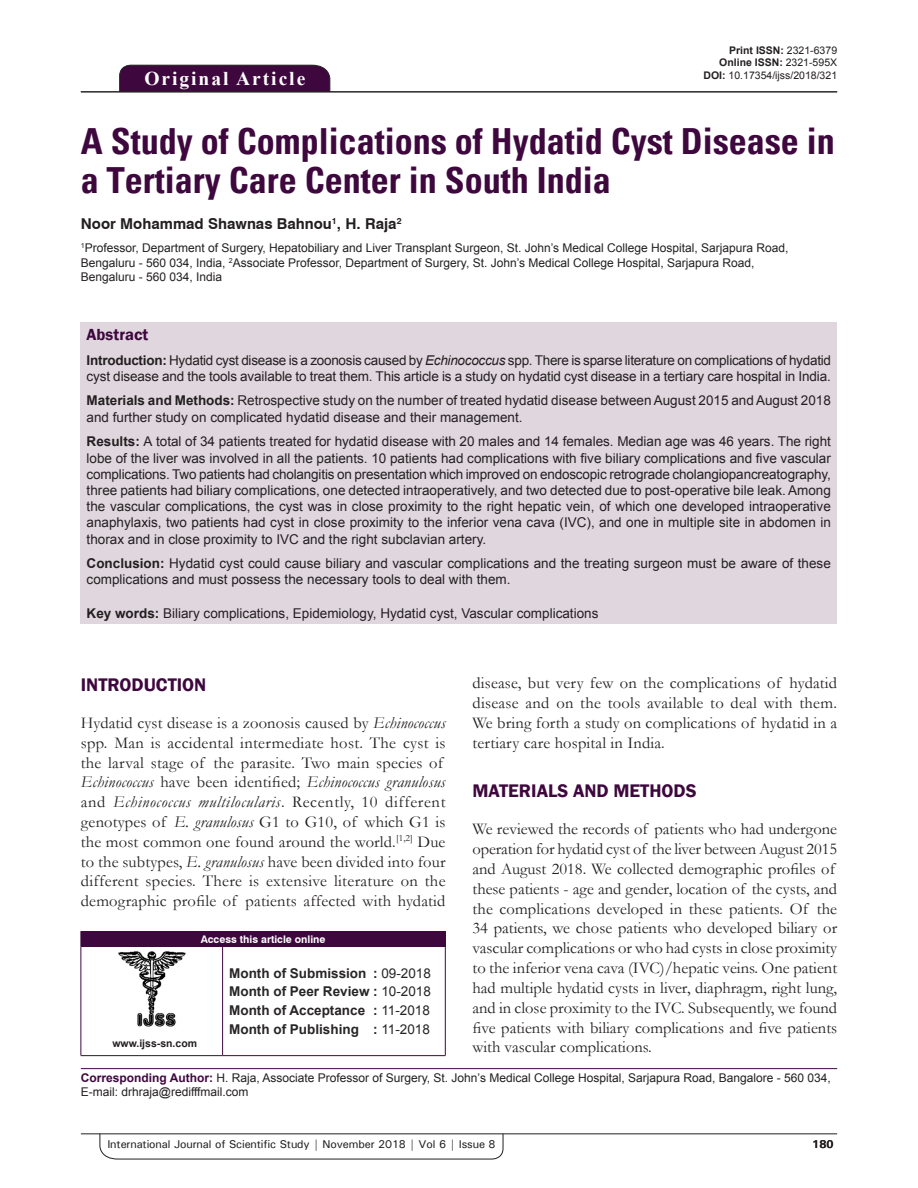
<style>
.page{position:relative;width:918px;height:1188px;background:#fff}
.page>*{position:absolute;margin:0;border:0;box-sizing:border-box;transform-origin:0 0}
.AT{font:700 condensed 36px/39px "Univers";color:#3e083e}
.AH{font:700 19.5px "Times New Roman";letter-spacing:.1em;color:#fff}
.t1{font:600 18.75px "Franklin Gothic";color:#3e083e}
.TX{font:16.5px/19.8px "Garamond";color:#231f20}
.ABSH{font:600 16.5px "Franklin Gothic";color:#3e083e}
.AU{font:700 15px "Swiss 721 BT";color:#231f20}
.ABS{font:13.5px/16.2px "Arial";color:#231f20}
.HIS{font:700 13.5px/18.8px "Arial";color:#282526;text-align:justify}
.KWD{font:13.5px "Arial";color:#231f20}
.AFF{font:12px/14.4px "Arial";color:#231f20}
.ADD{font:12px/14.4px "Arial";color:#231f20}
.RF{font:500 11.25px "Univers";letter-spacing:-.01em;color:#231f20}
.t2{font:700 11.25px "Univers";color:#231f20}
.DOI{font:700 10.5px "Arial";color:#231f20}
.DOI-2{font:10.5px "Arial";color:#231f20}
.AAO{font:700 10.5px "Swiss 721 BT";color:#fff}
.Web{font:700 10.5px "Arial";color:#231f20}
.s1{font-weight:400}
.s2{font-weight:700}
.s3{font-style:italic}
.s4{font-weight:700;color:#3e083e}
</style>
<div class="page">
<hr style="left:81px;top:1134px;width:756px;height:1px;background:#231f20">
<svg style="left:100px;top:1133px;width:403px;height:26px"></svg>
<div style="left:119px;top:65px;width:211px;height:26px;background:#3e083e"></div>
<hr style="left:81px;top:91px;width:756px;height:1px;background:#231f20">
<div style="left:81px;top:322px;width:756px;height:302px;background:#e0d7de"></div>
<div style="left:81px;top:931px;width:364px;height:15px;background:#3e083e"></div>
<svg style="left:445px;top:931px;width:1px;height:15px"></svg>
<hr style="left:81px;top:946px;width:142px;height:1px;background:#3e083e">
<hr style="left:81px;top:947px;width:1px;height:108px;background:#3e083e">
<hr style="left:81px;top:1055px;width:142px;height:1px;background:#231f20">
<hr style="left:223px;top:946px;width:223px;height:1px;background:#3e083e">
<hr style="left:222px;top:947px;width:1px;height:108px;background:#3e083e">
<hr style="left:445px;top:947px;width:1px;height:108px;background:#3e083e">
<hr style="left:223px;top:1055px;width:223px;height:1px;background:#3e083e">
<img style="left:118px;top:951px;width:68px;height:76px">
<hr style="left:81px;top:1068px;width:756px;height:1px;background:#3e083e">
<p class="AH" style="left:144px;top:64px;width:162px">Original Article</p>
<p class="DOI" style="left:729px;top:43px;width:109px">Print ISSN: <span class="s1">2321-6379</span></p>
<p class="DOI" style="left:719px;top:56px;width:119px">Online ISSN: <span class="s1">2321-595X</span></p>
<p class="DOI-2" style="left:704px;top:68px;width:135px"><span class="s2">DOI:</span> 10.17354/ijss/2018/321</p>
<p class="AT" style="left:81px;top:122px;width:755px">A Study of Complications of Hydatid Cyst Disease in a Tertiary Care Center in South India</p>
<p class="AU" style="left:81px;top:215px;width:322px">Noor Mohammad Shawnas Bahnou<sup>1</sup>, H. Raja<sup>2</sup></p>
<p class="AFF" style="left:81px;top:241px;width:709px"><sup>1</sup>Professor, Department of Surgery, Hepatobiliary and Liver Transplant Surgeon, St. John’s Medical College Hospital, Sarjapura Road,<br>Bengaluru - 560 034, India, <sup>2</sup>Associate Professor, Department of Surgery, St. John’s Medical College Hospital, Sarjapura Road,<br>Bengaluru - 560 034, India</p>
<p class="ABSH" style="left:87px;top:324px;width:63px">Abstract</p>
<p class="ABS" style="left:87px;top:352px;width:746px"><span class="s2">Introduction:</span> Hydatid cyst disease is a zoonosis caused by <span class="s3">Echinococcus</span> spp. There is sparse literature on complications of hydatid cyst disease and the tools available to treat them. This article is a study on hydatid cyst disease in a tertiary care hospital in India.</p>
<p class="ABS" style="left:87px;top:393px;width:746px"><span class="s2">Materials and Methods:</span> Retrospective study on the number of treated hydatid disease between August 2015 and August 2018 and further study on complicated hydatid disease and their management.</p>
<p class="ABS" style="left:87px;top:434px;width:746px;text-align:justify"><span class="s2">Results:</span> A total of 34 patients treated for hydatid disease with 20 males and 14 females. Median age was 46 years. The right lobe of the liver was involved in all the patients. 10 patients had complications with five biliary complications and five vascular complications. Two patients had cholangitis on presentation which improved on endoscopic retrograde cholangiopancreatography, three patients had biliary complications, one detected intraoperatively, and two detected due to post-operative bile leak. Among the vascular complications, the cyst was in close proximity to the right hepatic vein, of which one developed intraoperative anaphylaxis, two patients had cyst in close proximity to the inferior vena cava (IVC), and one in multiple site in abdomen in thorax and in close proximity to IVC and the right subclavian artery.</p>
<p class="ABS" style="left:87px;top:556px;width:746px"><span class="s2">Conclusion:</span> Hydatid cyst could cause biliary and vascular complications and the treating surgeon must be aware of these complications and must possess the necessary tools to deal with them.</p>
<p class="KWD" style="left:87px;top:604px;width:513px"><span class="s2">Key words:</span> Biliary complications, Epidemiology, Hydatid cyst, Vascular complications</p>
<p class="TX" style="left:473px;top:673px;width:366px;text-align:justify">disease, but very few on the complications of hydatid disease and on the tools available to deal with them.<br>We bring forth a study on complications of hydatid in a tertiary care hospital in India.</p>
<h1 class="t1" style="left:473px;top:779px;width:226px">MATERIALS AND METHODS</h1>
<p class="TX" style="left:473px;top:819px;width:366px">We reviewed the records of patients who had undergone operation for hydatid cyst of the liver between August 2015 and August 2018. We collected demographic profiles of these patients - age and gender, location of the cysts, and the complications developed in these patients. Of the 34 patients, we chose patients who developed biliary or vascular complications or who had cysts in close proximity to the inferior vena cava (IVC)/hepatic veins. One patient had multiple hydatid cysts in liver, diaphragm, right lung, and in close proximity to the IVC. Subsequently, we found five patients with biliary complications and five patients with vascular complications.</p>
<h1 class="t1" style="left:81px;top:673px;width:127px">INTRODUCTION</h1>
<p class="TX" style="left:81px;top:712px;width:366px">Hydatid cyst disease is a zoonosis caused by <span class="s3">Echinococcus </span>spp. Man is accidental intermediate host. The cyst is the larval stage of the parasite. Two main species of <span class="s3">Echinococcus</span> have been identified; <span class="s3">Echinococcus granulosus </span>and <span class="s3">Echinococcus multilocularis</span>. Recently, 10 different genotypes of <span class="s3">E. granulosus</span> G1 to G10, of which G1 is the most common one found around the world.<sup>[1,2]</sup> Due to the subtypes, <span class="s3">E. granulosus</span> have been divided into four different species. There is extensive literature on the demographic profile of patients affected with hydatid</p>
<p class="AAO" style="left:201px;top:933px;width:126px">Access this article online</p>
<p class="HIS" style="left:229px;top:964px;width:203px">Month of Submission : <span class="s1">09-2018<br></span>Month of Peer Review : <span class="s1">10-2018<br></span>Month of Acceptance : <span class="s1">11-2018<br></span>Month of Publishing : <span class="s1">11-2018</span></p>
<p class="ADD" style="left:81px;top:1070px;width:752px"><span class="s4">Corresponding Author:</span> H. Raja, Associate Professor of Surgery, St. John’s Medical College Hospital, Sarjapura Road, Bangalore - 560 034,<br>E-mail: drhraja@redifffmail.com</p>
<p class="Web" style="left:112px;top:1036px;width:86px">www.ijss-sn.com</p>
<p class="RF" style="left:107px;top:1137px;width:390px">International Journal of Scientific Study | November 2018 | Vol 6 | Issue 8</p>
<p class="t2" style="left:812px;top:1137px;width:23px">180</p>
</div>
